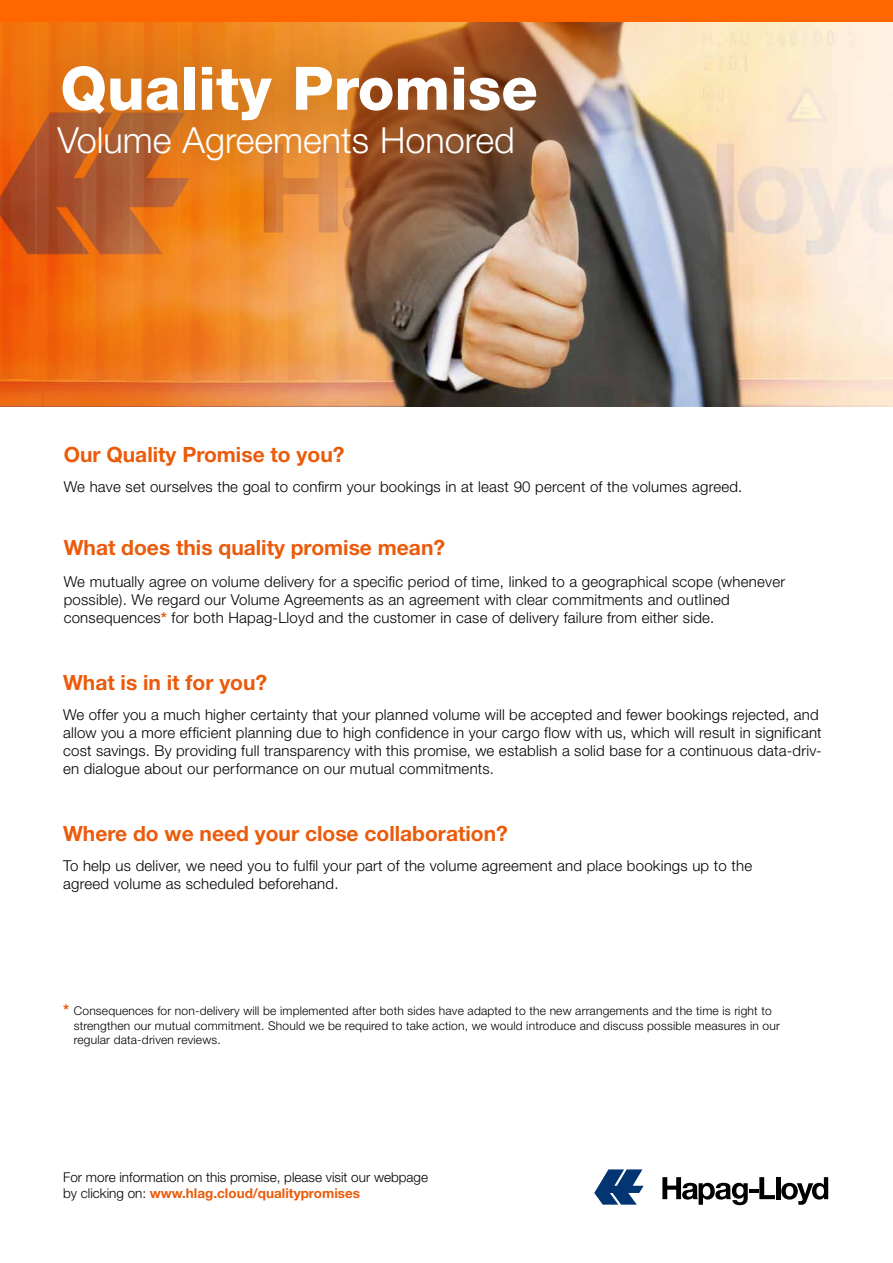
<style>
.page{position:relative;width:893px;height:1263px;background:#fff}
.page>*{position:absolute;margin:0;border:0;box-sizing:border-box;transform-origin:0 0}
.t1{font:800 60px "Helvetica Neue LT";color:#fff}
.t2{font:300 36px "Helvetica Neue LT";color:#fff}
.t3{font:700 21px "Helvetica Neue LT";color:#ea5b0b}
.t4{font:300 15px/18px "Helvetica Neue LT";letter-spacing:.015em;color:#000}
.t5{font:300 13.5px/16.2px "Helvetica Neue LT";color:#000}
.t6{font:300 12px/14.4px "Helvetica Neue LT";letter-spacing:.015em;color:#000}
.s1{font-weight:700;color:#ea5a06}
.s2{font-weight:700;font-size:15px;color:#ea5a06}
.s3{font-weight:700;color:#ea5b0b}
</style>
<div class="page">
<svg style="left:825px;top:21px;width:68px;height:385px;background:#fbebda"></svg>
<img style="left:0;top:21px;width:825px;height:386px">
<img style="left:0;top:21px;width:599px;height:199px">
<svg style="left:594px;top:1169px;width:50px;height:36px"></svg>
<svg style="left:662px;top:1177px;width:113px;height:28px"></svg>
<hr style="left:776px;top:1177px;width:4px;height:22px;background:#000">
<svg style="left:781px;top:1177px;width:47px;height:28px"></svg>
<div style="left:0;top:0;width:893px;height:21px;background:#f60"></div>
<h1 class="t1" style="left:60px;top:53px;width:479px">Quality Promise</h1>
<h2 class="t2" style="left:57px;top:118px;width:459px">Volume Agreements Honored</h2>
<h3 class="t3" style="left:64px;top:441px;width:282px">Our Quality Promise to you?</h3>
<p class="t4" style="left:64px;top:477px;width:680px">We have set ourselves the goal to confirm your bookings in at least 90 percent of the volumes agreed.</p>
<h3 class="t3" style="left:64px;top:535px;width:383px">What does this quality promise mean?</h3>
<p class="t4" style="left:64px;top:573px;width:723px">We mutually agree on volume delivery for a specific period of time, linked to a geographical scope (whenever possible). We regard our Volume Agreements as an agreement with clear commitments and outlined consequences<span class="s1">*</span> for both Hapag-Lloyd and the customer in case of delivery failure from either side.</p>
<h3 class="t3" style="left:63px;top:670px;width:206px">What is in it for you?</h3>
<p class="t4" style="left:63px;top:705px;width:760px">We offer you a much higher certainty that your planned volume will be accepted and fewer bookings rejected, and allow you a more efficient planning due to high confidence in your cargo flow with us, which will result in significant cost savings. By providing full transparency with this promise, we establish a solid base for a continuous data-driv&shy;en dialogue about our performance on our mutual commitments.</p>
<h3 class="t3" style="left:63px;top:820px;width:446px">Where do we need your close collaboration?</h3>
<p class="t4" style="left:63px;top:857px;width:691px">To help us deliver, we need you to fulfil your part of the volume agreement and place bookings up to the agreed volume as scheduled beforehand.</p>
<p class="t6" style="left:74px;top:1004px;width:707px;text-indent:-11px"><span class="s2">*</span> Consequences for non-delivery will be implemented after both sides have adapted to the new arrangements and the time is right to strengthen our mutual commitment. Should we be required to take action, we would introduce and discuss possible measures in our regular data-driven reviews.</p>
<p class="t5" style="left:63px;top:1169px;width:366px">For more information on this promise, please visit our webpage by clicking on: <span class="s3">www.hlag.cloud/qualitypromises</span></p>
</div>
